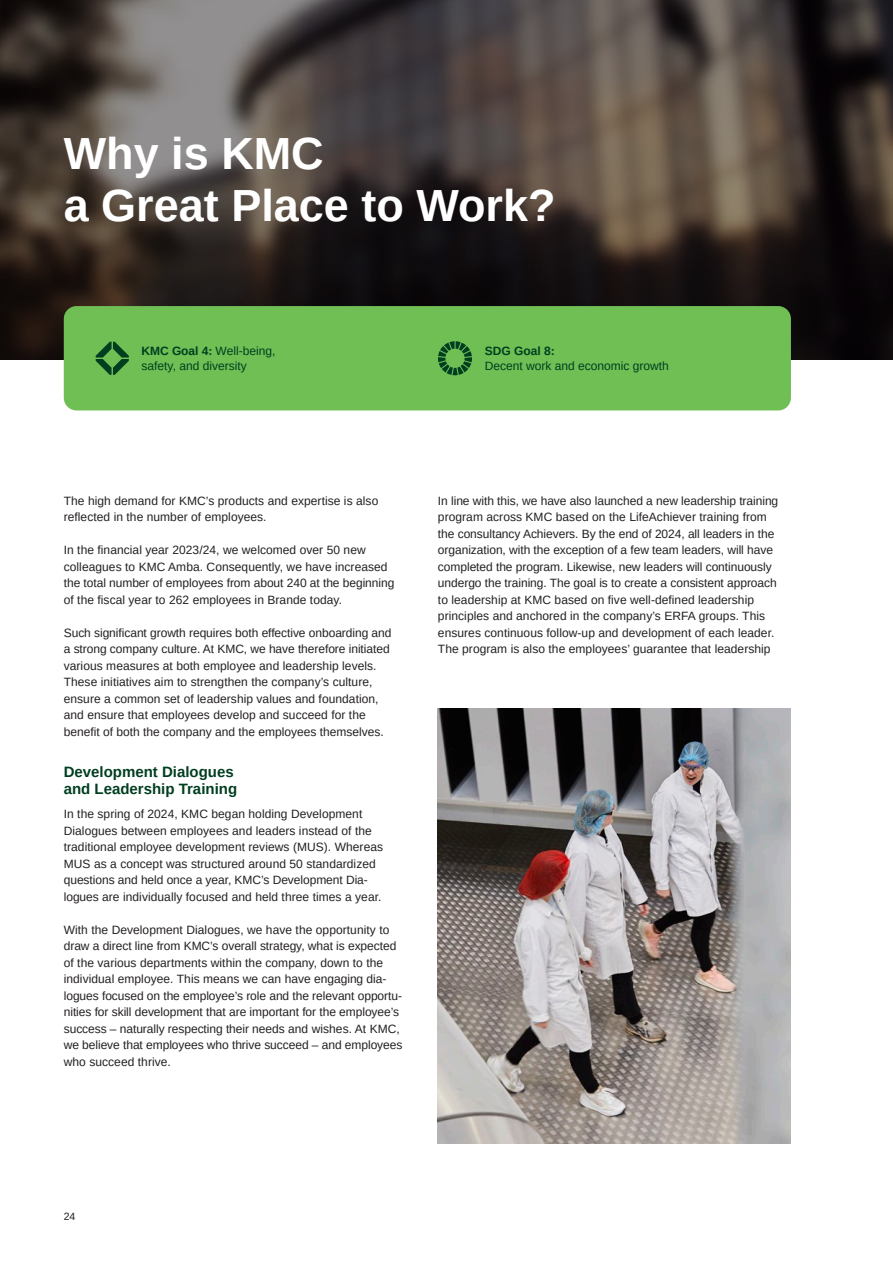
<style>
.page{position:relative;width:893px;height:1263px;background:#fff}
.page>*{position:absolute;margin:0;border:0;box-sizing:border-box;transform-origin:0 0}
.Rubrik_30_35{font:700 45px/52.5px "Arimo";color:#fff}
.Subtitle__10_11{font:700 15px/17.2px "Arimo";color:#003e20}
.Body_text__8_11{font:12px/16.5px "Arimo";letter-spacing:.005em;color:#231f20}
.t1{font:12px/15px "Arimo";color:#003e20}
.t2{font:700 12px "Arimo";color:#003e20}
.t3{font:10.5px "Arimo";color:#231f20}
.s1{font-weight:700}
</style>
<div class="page">
<svg style="left:0;top:0;width:893px;height:359px;background:#423935"></svg>
<div style="left:64px;top:306px;width:727px;height:104px;background:#6fbf54;border-radius:13px"></div>
<svg style="left:438px;top:341px;width:34px;height:34px"></svg>
<svg style="left:96px;top:342px;width:33px;height:33px"></svg>
<img style="left:438px;top:708px;width:353px;height:436px">
<p class="Rubrik_30_35" style="left:64px;top:128px;width:493px">Why is KMC<br>a Great Place to Work?</p>
<p class="t1" style="left:142px;top:344px;width:135px"><span class="s1">KMC Goal 4:</span> Well-being, safety, and diversity</p>
<p class="t2" style="left:485px;top:343px;width:72px">SDG Goal 8:</p>
<p class="t1" style="left:485px;top:359px;width:186px">Decent work and economic growth</p>
<p class="Body_text__8_11" style="left:64px;top:492px;width:316px">The high demand for KMC’s products and expertise is also reflected in the number of employees.</p>
<p class="Body_text__8_11" style="left:64px;top:542px;width:332px">In the financial year 2023/24, we welcomed over 50 new colleagues to KMC Amba. Consequently, we have increased the total number of employees from about 240 at the beginning of the fiscal year to 262 employees in Brande today.</p>
<p class="Body_text__8_11" style="left:64px;top:624px;width:329px">Such significant growth requires both effective onboarding and a strong company culture. At KMC, we have therefore initiated various measures at both employee and leadership levels.<br>These initiatives aim to strengthen the company’s culture, ensure a common set of leadership values and foundation, and ensure that employees develop and succeed for the benefit of both the company and the employees themselves.</p>
<p class="Subtitle__10_11" style="left:64px;top:763px;width:175px">Development Dialogues and Leadership Training</p>
<p class="Body_text__8_11" style="left:64px;top:806px;width:321px">In the spring of 2024, KMC began holding Development Dialogues between employees and leaders instead of the traditional employee development reviews (MUS). Whereas MUS as a concept was structured around 50 standardized questions and held once a year, KMC’s Development Dia&shy;logues are individually focused and held three times a year.</p>
<p class="Body_text__8_11" style="left:64px;top:921px;width:340px">With the Development Dialogues, we have the opportunity to draw a direct line from KMC’s overall strategy, what is expected of the various departments within the company, down to the individual employee. This means we can have engaging dia&shy;logues focused on the employee’s role and the relevant opportu&shy;nities for skill development that are important for the employee’s success – naturally respecting their needs and wishes. At KMC, we believe that employees who thrive succeed – and employees who succeed thrive.</p>
<p class="Body_text__8_11" style="left:438px;top:492px;width:342px">In line with this, we have also launched a new leadership training program across KMC based on the LifeAchiever training from the consultancy Achievers. By the end of 2024, all leaders in the organization, with the exception of a few team leaders, will have completed the program. Likewise, new leaders will continuously undergo the training. The goal is to create a consistent approach to leadership at KMC based on five well-defined leadership principles and anchored in the company’s ERFA groups. This ensures continuous follow-up and development of each leader.<br>The program is also the employees’ guarantee that leadership</p>
<p class="t3" style="left:64px;top:1210px;width:13px">24</p>
</div>
